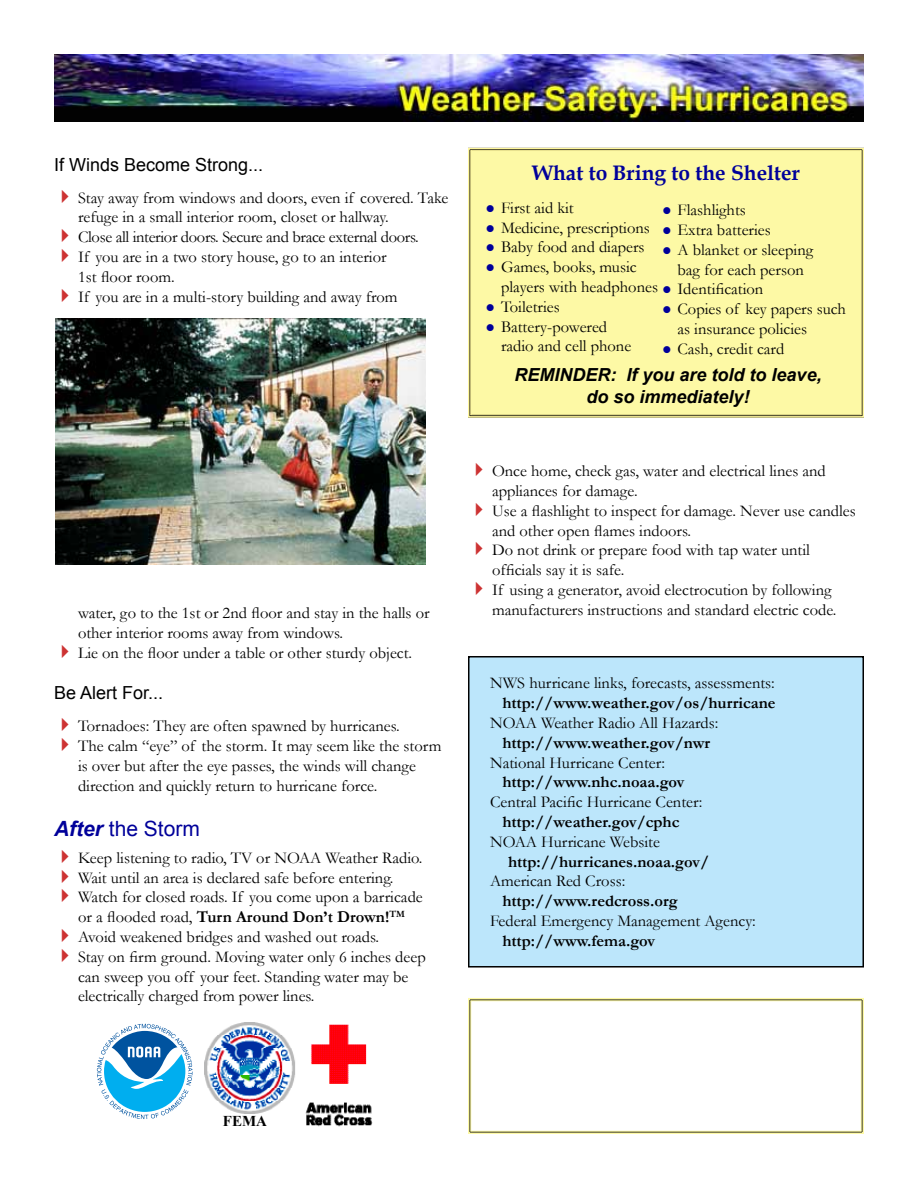
<style>
.page{position:relative;width:918px;height:1188px;background:#fff}
.page>*{position:absolute;margin:0;border:0;box-sizing:border-box;transform-origin:0 0}
.t1{font:700 21px "Book Antiqua";color:#00009a}
.t2{font:21px "Arial";color:#00009a}
.t3{font:italic 700 18px/21.6px "Arial";color:#000;text-align:center}
.t4{font:18px "Arial";color:#000}
.t5{font:16.5px/19.8px "Garamond";color:#000}
.t6{font:700 16.5px "Garamond";color:#000}
.t7{font:700 15px "Times New Roman";color:#000}
.s1{font-weight:700;font-style:italic}
.s2{font-weight:700}
</style>
<div class="page">
<div style="left:468px;top:147px;width:396px;height:271px;background:#fdf9a5"></div>
<div style="left:470px;top:150px;width:392px;height:265px;border:1px solid #fff79d"></div>
<img style="left:54px;top:54px;width:810px;height:68px">
<svg style="left:468px;top:998px;width:396px;height:136px"></svg>
<div style="left:468px;top:656px;width:396px;height:312px;background:#bce6fb;border:2px solid #000"></div>
<img style="left:55px;top:319px;width:370px;height:246px">
<svg style="left:97px;top:1024px;width:96px;height:95px"></svg>
<img style="left:305px;top:1024px;width:68px;height:103px">
<img style="left:204px;top:1022px;width:91px;height:92px">
<svg style="left:487px;top:205px;width:7px;height:7px"></svg>
<svg style="left:487px;top:225px;width:7px;height:7px"></svg>
<svg style="left:487px;top:244px;width:7px;height:8px"></svg>
<svg style="left:487px;top:264px;width:7px;height:7px"></svg>
<svg style="left:487px;top:304px;width:7px;height:7px"></svg>
<svg style="left:487px;top:324px;width:7px;height:7px"></svg>
<svg style="left:663px;top:207px;width:7px;height:7px"></svg>
<svg style="left:663px;top:227px;width:7px;height:7px"></svg>
<svg style="left:663px;top:247px;width:7px;height:7px"></svg>
<svg style="left:663px;top:286px;width:7px;height:8px"></svg>
<svg style="left:663px;top:306px;width:7px;height:7px"></svg>
<svg style="left:663px;top:346px;width:7px;height:7px"></svg>
<p class="t4" style="left:54px;top:153px;width:211px">If Winds Become Strong...</p>
<p class="t5" style="left:78px;top:187px;width:372px">Stay away from windows and doors, even if covered. Take refuge in a small interior room, closet or hallway.<br>Close all interior doors. Secure and brace external doors.<br>If you are in a two story house, go to an interior<br>1st floor room.<br>If you are in a multi-story building and away from</p>
<p class="t5" style="left:78px;top:603px;width:353px">water, go to the 1st or 2nd floor and stay in the halls or other interior rooms away from windows.<br>Lie on the floor under a table or other sturdy object.</p>
<p class="t4" style="left:54px;top:681px;width:111px">Be Alert For...</p>
<p class="t5" style="left:78px;top:716px;width:365px">Tornadoes: They are often spawned by hurricanes.<br>The calm “eye” of the storm. It may seem like the storm is over but after the eye passes, the winds will change direction and quickly return to hurricane force.</p>
<p class="t2" style="left:54px;top:814px;width:147px"><span class="s1">After</span> the Storm</p>
<p class="t5" style="left:78px;top:847px;width:349px">Keep listening to radio, TV or NOAA Weather Radio.<br>Wait until an area is declared safe before entering.<br>Watch for closed roads. If you come upon a barricade or a flooded road, <span class="s2">Turn Around Don’t Drown!</span><sup>TM </sup>Avoid weakened bridges and washed out roads.<br>Stay on firm ground. Moving water only 6 inches deep can sweep you off your feet. Standing water may be electrically charged from power lines.</p>
<p class="t1" style="left:532px;top:158px;width:269px">What to Bring to the Shelter</p>
<p class="t5" style="left:677px;top:200px;width:170px">Flashlights<br>Extra batteries<br>A blanket or sleeping<br>bag for each person<br>Identification<br>Copies of key papers such as insurance policies<br>Cash, credit card</p>
<p class="t5" style="left:501px;top:197px;width:159px">First aid kit<br>Medicine, prescriptions<br>Baby food and diapers<br>Games, books, music players with headphones<br>Toiletries<br>Battery-powered<br>radio and cell phone</p>
<p class="t3" style="left:515px;top:365px;width:309px">REMINDER: If you are told to leave, do so immediately!</p>
<p class="t5" style="left:492px;top:461px;width:365px">Once home, check gas, water and electrical lines and appliances for damage.<br>Use a flashlight to inspect for damage. Never use candles and other open flames indoors.<br>Do not drink or prepare food with tap water until officials say it is safe.<br>If using a generator, avoid electrocution by following manufacturers instructions and standard electric code.</p>
<p class="t5" style="left:490px;top:673px;width:286px">NWS hurricane links, forecasts, assessments:</p>
<p class="t6" style="left:502px;top:692px;width:275px">http://www.weather.gov/os/hurricane</p>
<p class="t5" style="left:490px;top:713px;width:230px">NOAA Weather Radio All Hazards:</p>
<p class="t6" style="left:502px;top:731px;width:209px">http://www.weather.gov/nwr</p>
<p class="t5" style="left:490px;top:752px;width:177px">National Hurricane Center:</p>
<p class="t6" style="left:502px;top:771px;width:184px">http://www.nhc.noaa.gov</p>
<p class="t5" style="left:490px;top:792px;width:214px">Central Pacific Hurricane Center:</p>
<p class="t6" style="left:502px;top:811px;width:179px">http://weather.gov/cphc</p>
<p class="t5" style="left:490px;top:831px;width:172px">NOAA Hurricane Website</p>
<p class="t6" style="left:508px;top:850px;width:203px">http://hurricanes.noaa.gov/</p>
<p class="t5" style="left:490px;top:871px;width:137px">American Red Cross:</p>
<p class="t6" style="left:502px;top:890px;width:177px">http://www.redcross.org</p>
<p class="t5" style="left:490px;top:911px;width:267px">Federal Emergency Management Agency:</p>
<p class="t6" style="left:502px;top:929px;width:154px">http://www.fema.gov</p>
<p class="t7" style="left:223px;top:1111px;width:46px">FEMA</p>
</div>
